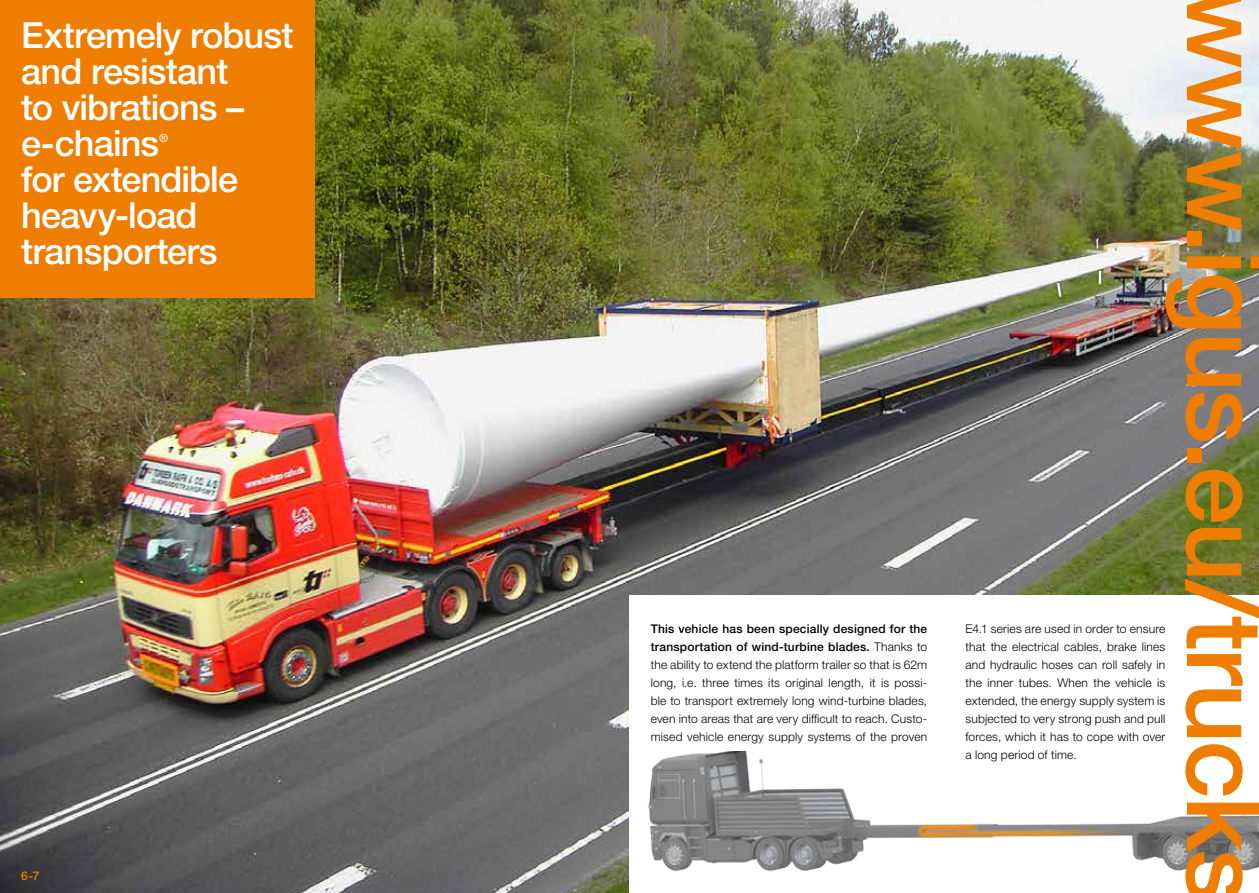
<style>
.page{position:relative;width:1259px;height:893px;background:#fff}
.page>*{position:absolute;margin:0;border:0;box-sizing:border-box;transform-origin:0 0}
.t1{font:500 105px "Helvetica Neue LTW1 G";letter-spacing:-.025em;color:#ef7d00}
.t2{font:500 36px/36px "Helvetica Neue LTW1 G";letter-spacing:-.025em;color:#fff}
.t3{font:300 12px/18px "Helvetica Neue LTW1 G";letter-spacing:.015em;color:#000;text-align:justify}
.t4{font:500 12px "Helvetica Neue LTW1 G";color:#ef7d00}
.t5{font:500 11.4px "Helvetica Neue LTW1 G";color:#fff}
.s1{font-weight:500}
</style>
<div class="page">
<img style="left:0;top:0;width:1259px;height:893px">
<div style="left:629px;top:595px;width:630px;height:298px;background:#fff"></div>
<div style="left:0;top:0;width:315px;height:298px;background:#ef7d00"></div>
<img style="left:648px;top:751px;width:611px;height:121px">
<h2 class="t2" style="left:21px;top:17px;width:273px">Extremely robust and resistant<br>to vibrations – e-chains</h2>
<p class="t5" style="left:159px;top:131px;width:11px">®</p>
<h2 class="t2" style="left:21px;top:161px;width:218px">for extendible heavy-load transporters</h2>
<p class="t4" style="left:21px;top:869px;width:20px">6-7</p>
<h1 class="t1" style="left:1287px;top:-13px;width:917px;rotate:90deg">www.igus.eu/trucks</h1>
<p class="t3" style="left:651px;top:620px;width:278px"><span class="s1">This vehicle has been specially designed for the transportation of wind-turbine blades.</span> Thanks to the ability to extend the platform trailer so that is 62m long, i.e. three times its original length, it is possi&shy;ble to transport extremely long wind-turbine blades, even into areas that are very difficult to reach. Custo&shy;mised vehicle energy supply systems of the proven</p>
<p class="t3" style="left:965px;top:620px;width:201px">E4.1 series are used in order to ensure that the electrical cables, brake lines and hydraulic hoses can roll safely in the inner tubes. When the vehicle is extended, the energy supply system is subjected to very strong push and pull forces, which it has to cope with over a long period of time.</p>
</div>
